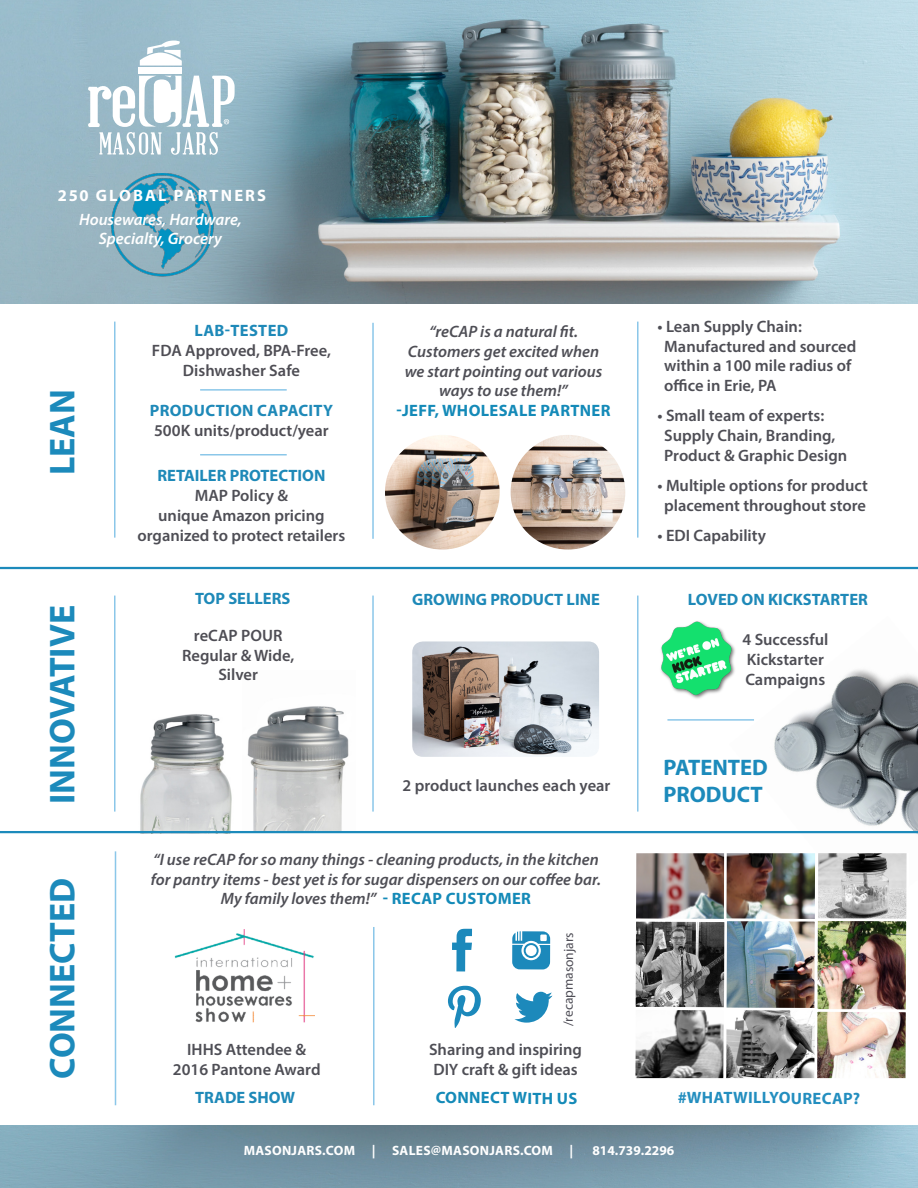
<style>
.page{position:relative;width:918px;height:1188px;background:#fff}
.page>*{position:absolute;margin:0;border:0;box-sizing:border-box;transform-origin:0 0}
.t1{font:700 36px "Myriad Pro";color:#1c8abb}
.t2{font:700 22.5px "Myriad Pro";color:#1c8abb}
.t3{font:600 16.5px/19.8px "Myriad Pro";color:#4e4e55}
.t4{font:italic 600 16.5px/19.8px "Myriad Pro";color:#4e4e55;text-align:center}
.t5{font:600 16.5px "Myriad Pro";color:#4e4d54}
.t6{font:700 16.5px "Myriad Pro";color:#1e89b8}
.t7{font:italic 600 16.5px/19.8px "Myriad Pro";color:#fff;text-align:center}
.t8{font:700 16.5px "Myriad Pro";letter-spacing:.02em;color:#148ab8}
.t9{font:700 16.5px "Myriad Pro";letter-spacing:.02em;color:#1e89b8}
.t10{font:700 16.5px "Myriad Pro";letter-spacing:.015em;color:#238ebf}
.t11{font:700 16.5px "Myriad Pro";letter-spacing:.13em;color:#fff}
.t12{font:700 13.5px "Myriad Pro";letter-spacing:.02em;color:#fff}
.t13{font:13.5px "Myriad Pro";letter-spacing:-.005em;color:#4e4d56}
.t14{font:700 13.5px "Myriad Pro";color:#fff}
.s1{color:#4f4e55}
.s2{font-weight:700;font-style:normal;color:#148ab8}
</style>
<div class="page">
<img style="left:0;top:0;width:918px;height:303px">
<hr style="left:637px;top:322px;width:2px;height:216px;background:#8bc7e9">
<hr style="left:637px;top:596px;width:2px;height:216px;background:#8bc7e9">
<hr style="left:372px;top:323px;width:2px;height:216px;background:#8bc7e9">
<hr style="left:372px;top:596px;width:2px;height:216px;background:#8bc7e9">
<hr style="left:114px;top:322px;width:2px;height:216px;background:#8bc7e9">
<img style="left:0;top:1125px;width:918px;height:63px">
<img style="left:247px;top:706px;width:102px;height:125px">
<img style="left:140px;top:714px;width:92px;height:117px">
<img style="left:175px;top:929px;width:139px;height:94px">
<img style="left:729px;top:669px;width:189px;height:165px">
<img style="left:412px;top:641px;width:187px;height:116px">
<hr style="left:0;top:567px;width:918px;height:2px;background:#1c8abb">
<hr style="left:0;top:831px;width:918px;height:2px;background:#1c8abb">
<img style="left:385px;top:435px;width:115px;height:115px;border-radius:57px">
<img style="left:511px;top:435px;width:114px;height:115px;border-radius:57px">
<img style="left:111px;top:173px;width:105px;height:108px">
<hr style="left:114px;top:596px;width:2px;height:216px;background:#8bc7e9">
<hr style="left:373px;top:927px;width:2px;height:178px;background:#8bc7e9">
<hr style="left:200px;top:389px;width:87px;height:2px;background:#8bc7e9">
<hr style="left:200px;top:454px;width:87px;height:2px;background:#8bc7e9">
<hr style="left:667px;top:719px;width:87px;height:2px;background:#8bc7e9">
<hr style="left:115px;top:851px;width:1px;height:254px;background:#8bc7e9">
<img style="left:661px;top:621px;width:78px;height:78px">
<img style="left:728px;top:923px;width:177px;height:83px">
<div style="left:724px;top:919px;width:93px;height:93px;border:3px solid #fff"></div>
<img style="left:636px;top:853px;width:271px;height:70px">
<img style="left:637px;top:923px;width:86px;height:83px">
<div style="left:633px;top:919px;width:94px;height:91px;border:3px solid #fff"></div>
<div style="left:815px;top:918px;width:94px;height:94px;border:3px solid #fff"></div>
<svg style="left:633px;top:1006px;width:275px;height:72px"></svg>
<svg style="left:512px;top:931px;width:38px;height:38px"></svg>
<svg style="left:452px;top:928px;width:20px;height:44px"></svg>
<svg style="left:448px;top:986px;width:33px;height:42px"></svg>
<svg style="left:514px;top:992px;width:39px;height:31px"></svg>
<div style="left:139px;top:67px;width:43px;height:7px;background:#fff"></div>
<svg style="left:140px;top:40px;width:42px;height:26px"></svg>
<svg style="left:88px;top:76px;width:147px;height:79px"></svg>
<p class="t11" style="left:58px;top:185px;width:210px">250 GLOBAL PARTNERS</p>
<p class="t7" style="left:79px;top:209px;width:164px">Housewares, Hardware,<br>Specialty, Grocery</p>
<p class="t1" style="left:39px;top:475px;width:88px;rotate:-90deg">LEAN</p>
<p class="t9" style="left:195px;top:320px;width:95px">LAB-TESTED</p>
<p class="t5" style="left:152px;top:340px;width:180px">FDA Approved, BPA-Free,</p>
<p class="t5" style="left:183px;top:360px;width:118px">Dishwasher Safe</p>
<p class="t9" style="left:150px;top:400px;width:185px">PRODUCTION CAPACITY</p>
<p class="t5" style="left:154px;top:420px;width:176px"><span class="s1">500K</span> units/product/year</p>
<p class="t6" style="left:157px;top:465px;width:169px">RETAILER PROTECTION</p>
<p class="t3" style="left:195px;top:485px;width:95px">MAP Policy &amp;</p>
<p class="t3" style="left:158px;top:505px;width:168px">unique Amazon pricing</p>
<p class="t3" style="left:138px;top:525px;width:209px">organized to protect retailers</p>
<p class="t4" style="left:429px;top:321px;width:151px">“reCAP is a natural fit.</p>
<p class="t4" style="left:408px;top:341px;width:193px">Customers get excited when</p>
<p class="t4" style="left:405px;top:361px;width:199px">we start pointing out various</p>
<p class="t4" style="left:439px;top:381px;width:130px">ways to use them!”</p>
<p class="t8" style="left:397px;top:400px;width:216px">-JEFF, WHOLESALE PARTNER</p>
<p class="t3" style="left:657px;top:316px;width:146px">• Lean Supply Chain:</p>
<p class="t3" style="left:664px;top:336px;width:194px">Manufactured and sourced</p>
<p class="t3" style="left:664px;top:355px;width:189px">within a 100 mile radius of</p>
<p class="t3" style="left:664px;top:375px;width:114px">office in Erie, PA</p>
<p class="t3" style="left:664px;top:405px;width:172px;text-indent:-7px">• Small team of experts:<br>Supply Chain, Branding,</p>
<p class="t3" style="left:664px;top:445px;width:184px">Product &amp; Graphic Design</p>
<p class="t3" style="left:657px;top:475px;width:212px">• Multiple options for product</p>
<p class="t3" style="left:664px;top:495px;width:203px">placement throughout store</p>
<p class="t3" style="left:657px;top:525px;width:110px">• EDI Capability</p>
<p class="t1" style="left:39px;top:804px;width:201px;rotate:-90deg">INNOVATIVE</p>
<p class="t1" style="left:39px;top:1079px;width:202px;rotate:-90deg">CONNECTED</p>
<p class="t6" style="left:195px;top:587px;width:97px">TOP SELLERS</p>
<p class="t6" style="left:412px;top:589px;width:189px">GROWING PRODUCT LINE</p>
<p class="t6" style="left:688px;top:589px;width:181px">LOVED ON KICKSTARTER</p>
<p class="t5" style="left:194px;top:625px;width:90px">reCAP POUR</p>
<p class="t5" style="left:182px;top:645px;width:114px">Regular &amp; Wide,</p>
<p class="t5" style="left:218px;top:664px;width:41px">Silver</p>
<p class="t3" style="left:742px;top:629px;width:87px">4 Successful</p>
<p class="t3" style="left:747px;top:649px;width:79px">Kickstarter</p>
<p class="t3" style="left:745px;top:669px;width:81px">Campaigns</p>
<p class="t3" style="left:403px;top:775px;width:209px">2 product launches each year</p>
<p class="t4" style="left:151px;top:849px;width:452px">“I use reCAP for so many things - cleaning products, in the kitchen for pantry items - best yet is for sugar dispensers on our coffee bar.<br>My family loves them!” <span class="s2">- RECAP CUSTOMER</span></p>
<p class="t3" style="left:187px;top:1039px;width:120px">IHHS Attendee &amp;</p>
<p class="t3" style="left:173px;top:1059px;width:149px">2016 Pantone Award</p>
<p class="t6" style="left:195px;top:1087px;width:102px">TRADE SHOW</p>
<p class="t13" style="left:560px;top:1026px;width:95px;rotate:-90deg">/recapmasonjars</p>
<p class="t3" style="left:429px;top:1039px;width:154px">Sharing and inspiring</p>
<p class="t3" style="left:433px;top:1059px;width:146px">DIY craft &amp; gift ideas</p>
<p class="t8" style="left:436px;top:1087px;width:143px">CONNECT WITH US</p>
<p class="t2" style="left:663px;top:753px;width:106px">PATENTED</p>
<p class="t2" style="left:663px;top:780px;width:101px">PRODUCT</p>
<p class="t10" style="left:678px;top:1087px;width:184px">#WHATWILLYOURECAP?</p>
<p class="t12" style="left:244px;top:1141px;width:331px">MASONJARS.COM | SALES@MASONJARS.COM |</p>
<p class="t14" style="left:592px;top:1141px;width:83px">814.739.2296</p>
</div>
